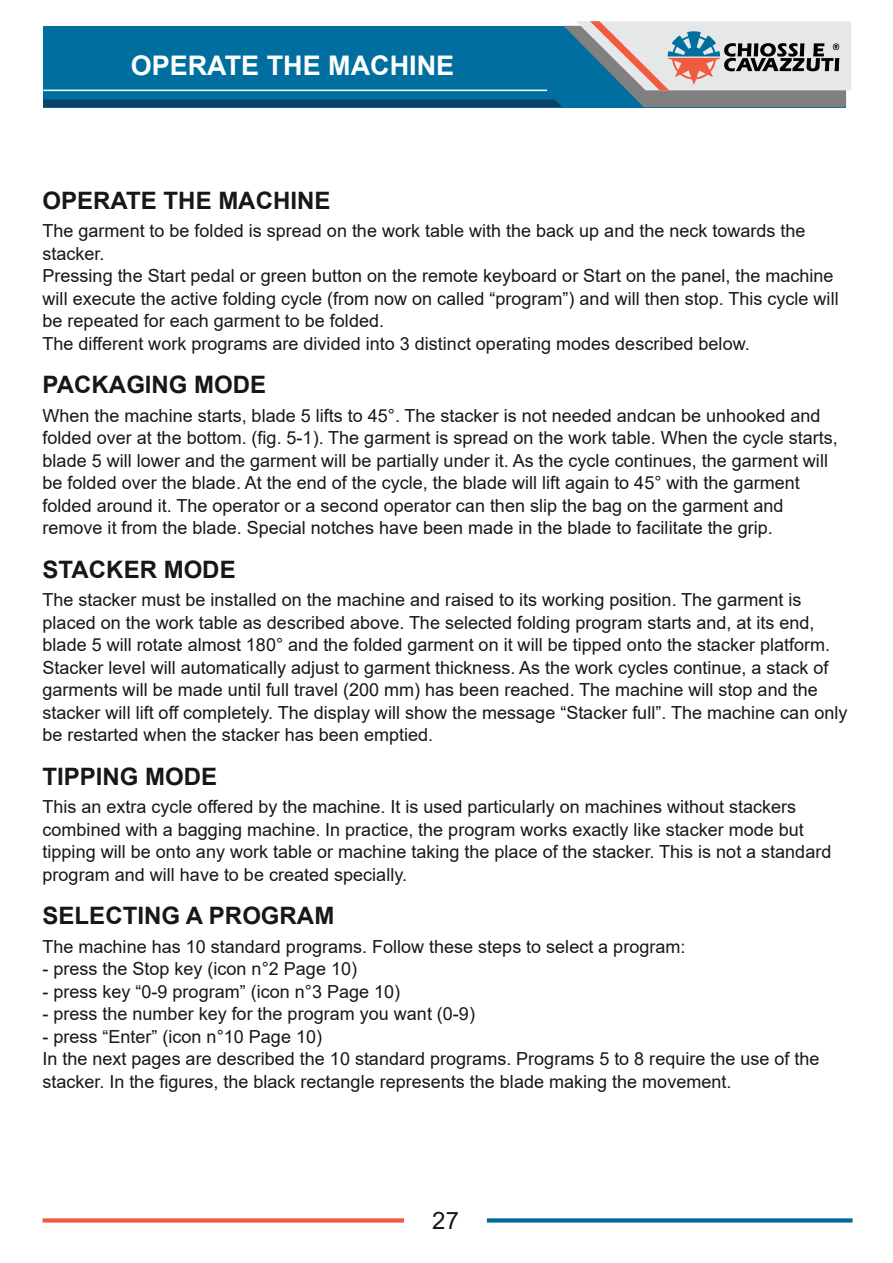
<style>
.page{position:relative;width:893px;height:1263px;background:#fff}
.page>*{position:absolute;margin:0;border:0;box-sizing:border-box;transform-origin:0 0}
.t1{font:700 27px "Arial";color:#fff}
.t2{font:700 24px "Arial";letter-spacing:.005em;color:#181715}
.t3{font:24px "Arial";color:#181715}
.t4{font:18px/22.5px "Arial";color:#181715}
</style>
<div class="page">
<svg style="left:489px;top:1218px;width:361px;height:4px"></svg>
<svg style="left:43px;top:1218px;width:361px;height:4px"></svg>
<svg style="left:43px;top:21px;width:808px;height:86px;background:#4588a7"></svg>
<h1 class="t1" style="left:131px;top:50px;width:325px">OPERATE THE MACHINE</h1>
<h2 class="t2" style="left:43px;top:187px;width:289px">OPERATE THE MACHINE</h2>
<p class="t4" style="left:43px;top:220px;width:798px">The garment to be folded is spread on the work table with the back up and the neck towards the stacker.<br>Pressing the Start pedal or green button on the remote keyboard or Start on the panel, the machine will execute the active folding cycle (from now on called “program”) and will then stop. This cycle will be repeated for each garment to be folded.<br>The different work programs are divided into 3 distinct operating modes described below.</p>
<h2 class="t2" style="left:43px;top:372px;width:225px">PACKAGING MODE</h2>
<p class="t4" style="left:43px;top:404px;width:797px">When the machine starts, blade 5 lifts to 45°. The stacker is not needed andcan be unhooked and folded over at the bottom. (fig. 5-1). The garment is spread on the work table. When the cycle starts, blade 5 will lower and the garment will be partially under it. As the cycle continues, the garment will be folded over the blade. At the end of the cycle, the blade will lift again to 45° with the garment folded around it. The operator or a second operator can then slip the bag on the garment and remove it from the blade. Special notches have been made in the blade to facilitate the grip.</p>
<h2 class="t2" style="left:43px;top:556px;width:195px">STACKER MODE</h2>
<p class="t4" style="left:43px;top:589px;width:806px">The stacker must be installed on the machine and raised to its working position. The garment is placed on the work table as described above. The selected folding program starts and, at its end, blade 5 will rotate almost 180° and the folded garment on it will be tipped onto the stacker platform.<br>Stacker level will automatically adjust to garment thickness. As the work cycles continue, a stack of garments will be made until full travel (200 mm) has been reached. The machine will stop and the stacker will lift off completely. The display will show the message “Stacker full”. The machine can only be restarted when the stacker has been emptied.</p>
<h2 class="t2" style="left:43px;top:763px;width:176px">TIPPING MODE</h2>
<p class="t4" style="left:43px;top:796px;width:790px">This an extra cycle offered by the machine. It is used particularly on machines without stackers combined with a bagging machine. In practice, the program works exactly like stacker mode but tipping will be onto any work table or machine taking the place of the stacker. This is not a standard program and will have to be created specially.</p>
<h2 class="t2" style="left:43px;top:903px;width:293px">SELECTING A PROGRAM</h2>
<p class="t4" style="left:43px;top:935px;width:644px">The machine has 10 standard programs. Follow these steps to select a program:</p>
<p class="t4" style="left:43px;top:958px;width:316px">- press the Stop key (icon n°2 Page 10)</p>
<p class="t4" style="left:43px;top:980px;width:359px">- press key “0-9 program” (icon n°3 Page 10)</p>
<p class="t4" style="left:43px;top:1003px;width:434px">- press the number key for the program you want (0-9)</p>
<p class="t4" style="left:43px;top:1025px;width:778px">- press “Enter” (icon n°10 Page 10)<br>In the next pages are described the 10 standard programs. Programs 5 to 8 require the use of the stacker. In the figures, the black rectangle represents the blade making the movement.</p>
<h2 class="t3" style="left:432px;top:1207px;width:28px">27</h2>
</div>
